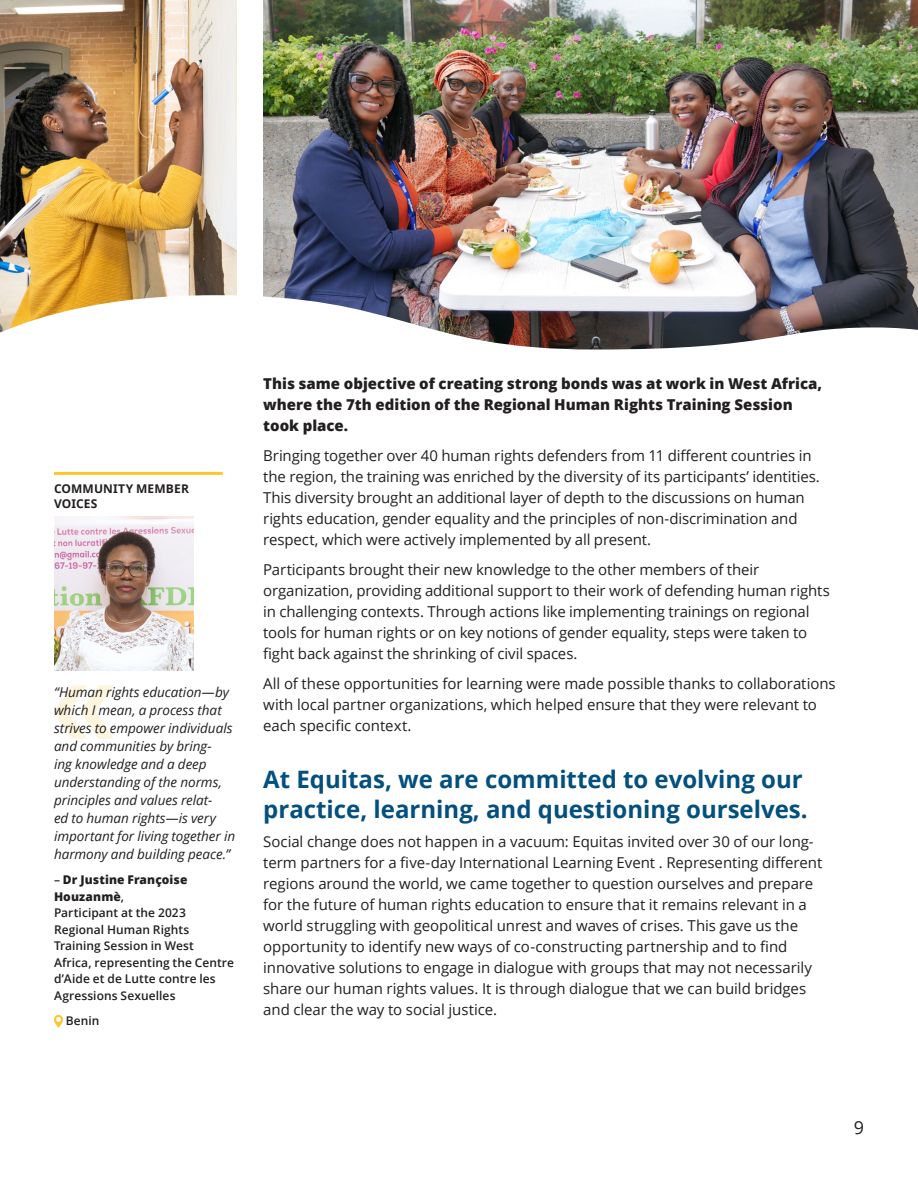
<style>
.page{position:relative;width:918px;height:1188px;background:#fff}
.page>*{position:absolute;margin:0;border:0;box-sizing:border-box;transform-origin:0 0}
.t1{font:700 24px/30px "Open Sans";color:#034f7e}
.t2{font:18px "Open Sans";color:#231f20}
.t3{font:15px/21px "Open Sans";letter-spacing:-.005em;color:#231f20}
.t4{font:800 15px/21px "Open Sans";color:#231f20}
.p_Citation{font:italic 13.5px/18px "Open Sans";letter-spacing:-.005em;color:#231f20}
.h4_Citation___Titre_de_la_personne{font:600 12px/16.5px "Open Sans";letter-spacing:.005em;color:#231f20}
.h4_Citation{font:700 12px/15px "Noto Sans";letter-spacing:.01em;color:#231f20}
.s1{font-weight:800}
</style>
<div class="page">
<img style="left:0;top:0;width:236px;height:295px">
<img style="left:263px;top:0;width:655px;height:295px">
<img style="left:0;top:295px;width:918px;height:55px">
<hr style="left:54px;top:472px;width:169px;height:3px;background:#fec62e">
<svg style="left:54px;top:1015px;width:9px;height:13px"></svg>
<img style="left:54px;top:517px;width:140px;height:154px">
<svg style="left:54px;top:685px;width:60px;height:54px"></svg>
<p class="h4_Citation" style="left:54px;top:481px;width:136px">COMMUNITY MEMBER<br>VOICES</p>
<p class="p_Citation" style="left:54px;top:683px;width:183px">“Human rights education—by which I mean, a process that strives to empower individuals and communities by bring-<br>ing knowledge and a deep understanding of the norms, principles and values relat-<br>ed to human rights—is very important for living together in harmony and building peace.”</p>
<p class="h4_Citation___Titre_de_la_personne" style="left:54px;top:872px;width:182px">– <span class="s1">Dr Justine Françoise<br>Houzanmè</span>,<br>Participant at the 2023<br>Regional Human Rights<br>Training Session in West<br>Africa, representing the Centre dʼAide et de Lutte contre les<br>Agressions Sexuelles</p>
<p class="h4_Citation___Titre_de_la_personne" style="left:66px;top:1013px;width:35px">Benin</p>
<p class="t4" style="left:263px;top:373px;width:561px">This same objective of creating strong bonds was at work in West Africa, where the 7th edition of the Regional Human Rights Training Session took place.</p>
<p class="t3" style="left:263px;top:445px;width:558px">Bringing together over 40 human rights defenders from 11 different countries in the region, the training was enriched by the diversity of its participants’ identities.<br>This diversity brought an additional layer of depth to the discussions on human rights education, gender equality and the principles of non-discrimination and respect, which were actively implemented by all present.</p>
<p class="t3" style="left:263px;top:559px;width:568px">Participants brought their new knowledge to the other members of their organization, providing additional support to their work of defending human rights in challenging contexts. Through actions like implementing trainings on regional tools for human rights or on key notions of gender equality, steps were taken to fight back against the shrinking of civil spaces.</p>
<p class="t3" style="left:263px;top:673px;width:574px">All of these opportunities for learning were made possible thanks to collaborations with local partner organizations, which helped ensure that they were relevant to each specific context.</p>
<p class="t1" style="left:263px;top:764px;width:546px">At Equitas, we are committed to evolving our practice, learning, and questioning ourselves.</p>
<p class="t3" style="left:263px;top:831px;width:561px">Social change does not happen in a vacuum: Equitas invited over 30 of our long&shy;term partners for a five-day International Learning Event . Representing different regions around the world, we came together to question ourselves and prepare for the future of human rights education to ensure that it remains relevant in a world struggling with geopolitical unrest and waves of crises. This gave us the opportunity to identify new ways of co-constructing partnership and to find innovative solutions to engage in dialogue with groups that may not necessarily share our human rights values. It is through dialogue that we can build bridges and clear the way to social justice.</p>
<p class="t2" style="left:854px;top:1115px;width:12px">9</p>
</div>
